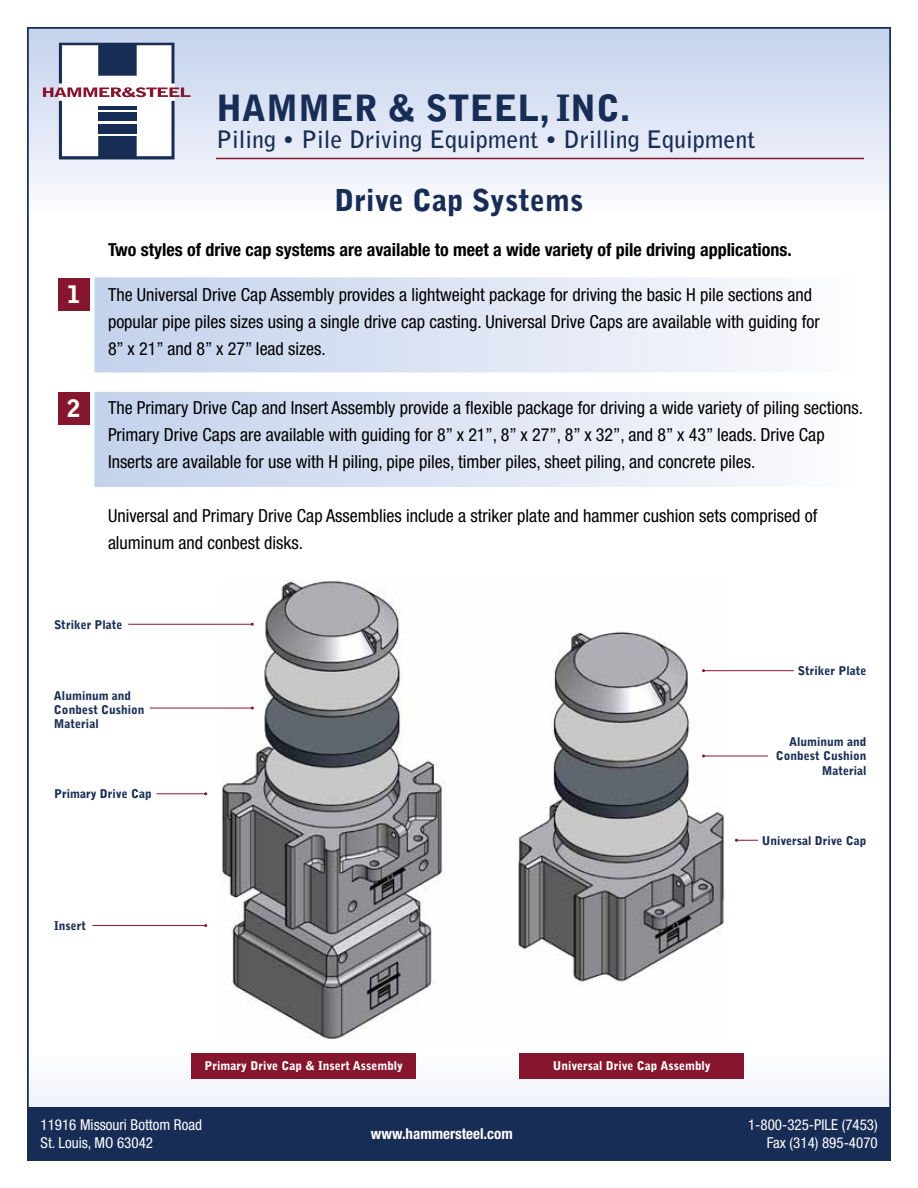
<style>
.page{position:relative;width:918px;height:1188px;background:#fff}
.page>*{position:absolute;margin:0;border:0;box-sizing:border-box;transform-origin:0 0}
.t1{font:900 36px "Bell Gothic Std";color:#182d55}
.t2{font:900 30px "Bell Gothic Std";color:#182d55}
.t3{font:700 24px "Bell Gothic Std";color:#182d55}
.t4{font:900 24px "Bell Gothic Std";color:#fff}
.t5{font:condensed 18px/27px "Helvetica Neue LT Std";color:#000}
.t6{font:700 condensed 18px "Helvetica Neue LT Std";color:#000}
.t7{font:condensed 15px/18px "Helvetica Neue LT Std";color:#fff}
.t8{font:700 condensed 15px "Helvetica Neue LT Std";color:#fff}
.t9{font:900 12px/14.4px "Bell Gothic Std";color:#182d55}
.t10{font:900 12px "Bell Gothic Std";color:#fff}
</style>
<div class="page">
<div style="left:27px;top:27px;width:864px;height:188px;background:linear-gradient(to bottom,#c2d1ec,#faf9fb)"></div>
<div style="left:27px;top:1053px;width:864px;height:108px;background:#f4f6fb"></div>
<div style="left:27px;top:1107px;width:864px;height:54px;background:#182d55"></div>
<hr style="left:216px;top:158px;width:648px;height:1px;background:#86162e">
<svg style="left:43px;top:43px;width:148px;height:116px"></svg>
<div style="left:95px;top:278px;width:768px;height:94px;background:linear-gradient(to right,#c3d1ec,#fcfcfe)"></div>
<div style="left:94px;top:277px;width:770px;height:95px;border:2px solid #fff"></div>
<div style="left:95px;top:393px;width:768px;height:93px;background:linear-gradient(to right,#c3d1ec,#fcfcfe)"></div>
<div style="left:94px;top:392px;width:770px;height:95px;border:2px solid #fff"></div>
<div style="left:58px;top:278px;width:31px;height:33px;background:#86162e"></div>
<div style="left:58px;top:392px;width:31px;height:33px;background:#86162e"></div>
<img style="left:221px;top:581px;width:508px;height:458px">
<div style="left:191px;top:1053px;width:225px;height:26px;background:#86162e"></div>
<div style="left:519px;top:1053px;width:225px;height:26px;background:#86162e"></div>
<hr style="left:128px;top:624px;width:124px;height:1px;background:#86162e">
<hr style="left:92px;top:925px;width:114px;height:1px;background:#86162e">
<hr style="left:150px;top:708px;width:102px;height:1px;background:#86162e">
<hr style="left:704px;top:670px;width:90px;height:1px;background:#86162e">
<hr style="left:704px;top:756px;width:64px;height:1px;background:#86162e">
<svg style="left:702px;top:754px;width:3px;height:4px"></svg>
<svg style="left:735px;top:839px;width:23px;height:3px"></svg>
<hr style="left:157px;top:793px;width:49px;height:1px;background:#86162e">
<h3 class="t4" style="left:67px;top:281px;width:15px">1</h3>
<h3 class="t4" style="left:67px;top:395px;width:15px">2</h3>
<h1 class="t1" style="left:216px;top:88px;width:416px">HAMMER &amp; STEEL, INC.</h1>
<h3 class="t3" style="left:216px;top:125px;width:541px">Piling • Pile Driving Equipment • Drilling Equipment</h3>
<h2 class="t2" style="left:334px;top:183px;width:251px">Drive Cap Systems</h2>
<p class="t6" style="left:108px;top:239px;width:685px">Two styles of drive cap systems are available to meet a wide variety of pile driving applications.</p>
<p class="t5" style="left:108px;top:281px;width:713px">The Universal Drive Cap Assembly provides a lightweight package for driving the basic H pile sections and popular pipe piles sizes using a single drive cap casting. Universal Drive Caps are available with guiding for<br>8” x 21” and 8” x 27” lead sizes.</p>
<p class="t5" style="left:108px;top:394px;width:757px">The Primary Drive Cap and Insert Assembly provide a flexible package for driving a wide variety of piling sections.<br>Primary Drive Caps are available with guiding for 8” x 21”, 8” x 27”, 8” x 32”, and 8” x 43” leads. Drive Cap<br>Inserts are available for use with H piling, pipe piles, timber piles, sheet piling, and concrete piles.</p>
<p class="t5" style="left:108px;top:502px;width:711px">Universal and Primary Drive Cap Assemblies include a striker plate and hammer cushion sets comprised of aluminum and conbest disks.</p>
<p class="t9" style="left:54px;top:617px;width:70px">Striker Plate</p>
<p class="t9" style="left:54px;top:688px;width:92px">Aluminum and<br>Conbest Cushion<br>Material</p>
<p class="t9" style="left:54px;top:787px;width:99px">Primary Drive Cap</p>
<p class="t9" style="left:54px;top:919px;width:34px">Insert</p>
<p class="t9" style="left:798px;top:664px;width:70px">Striker Plate</p>
<p class="t9" style="left:776px;top:735px;width:92px;text-align:right">Aluminum and<br>Conbest Cushion<br>Material</p>
<p class="t9" style="left:762px;top:833px;width:106px">Universal Drive Cap</p>
<p class="t10" style="left:204px;top:1059px;width:200px">Primary Drive Cap &amp; Insert Assembly</p>
<p class="t10" style="left:553px;top:1059px;width:159px">Universal Drive Cap Assembly</p>
<p class="t7" style="left:40px;top:1116px;width:163px">11916 Missouri Bottom Road<br>St. Louis, MO 63042</p>
<p class="t7" style="left:748px;top:1116px;width:131px;text-align:right">1-800-325-PILE (7453)<br>Fax (314) 895-4070</p>
<p class="t8" style="left:371px;top:1125px;width:143px">www.hammersteel.com</p>
</div>
